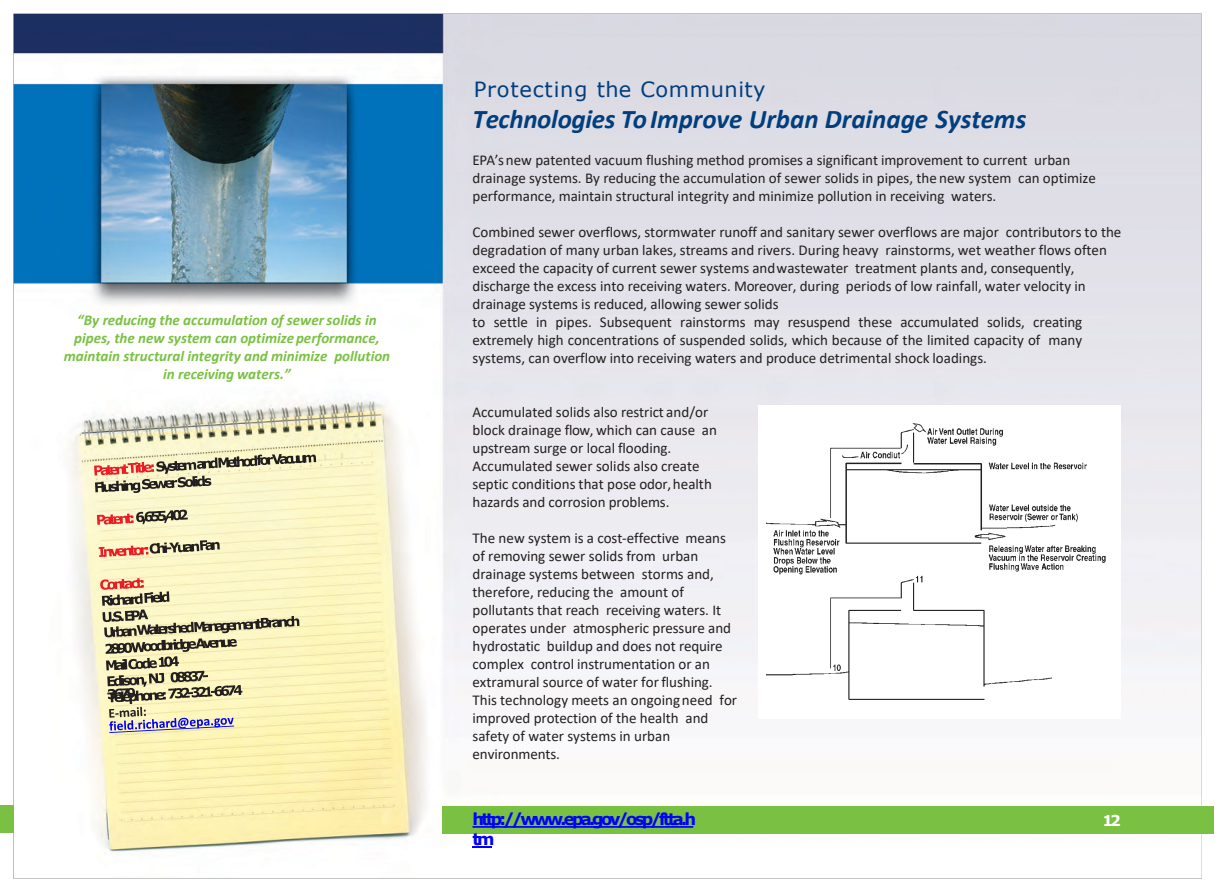
<style>
.page{position:relative;width:1215px;height:891px;background:#fff}
.page>*{position:absolute;margin:0;border:0;box-sizing:border-box;transform-origin:0 0}
.t1{font:italic 700 27px "Calibri";color:#003e7e}
.t2{font:21px "Verdana";letter-spacing:.025em;color:#003e7e}
.t3{font:700 16.5px/19.8px "Verdana";letter-spacing:-.17em;color:#00f}
.t4{font:15px/18px "Calibri";color:#231f20}
.t5{font:italic 700 15px/18px "Calibri";color:#7ac143;text-align:center}
.t6{font:700 15px "Verdana";color:#fff}
</style>
<div class="page">
<img style="left:0;top:13px;width:1214px;height:866px">
<div style="left:758px;top:405px;width:362px;height:313px;background:#fff"></div>
<svg style="left:94px;top:454px;width:222px;height:39px;background:#cfc2a2"></svg>
<svg style="left:97px;top:510px;width:91px;height:15px"></svg>
<svg style="left:99px;top:540px;width:121px;height:17px;background:#d0b092"></svg>
<svg style="left:100px;top:578px;width:199px;height:155px;background:#d5cea7"></svg>
<div style="left:0;top:806px;width:14px;height:27px;background:#7ac143"></div>
<img style="left:767px;top:423px;width:339px;height:277px">
<div style="left:442px;top:806px;width:771px;height:27px;background:#7ac143"></div>
<svg style="left:473px;top:826px;width:220px;height:2px"></svg>
<svg style="left:473px;top:846px;width:19px;height:2px"></svg>
<p class="t5" style="left:64px;top:310px;width:328px">“By reducing the accumulation of sewer solids in pipes, the new system can optimizeperformance, maintain structural integrity and minimize pollution in receiving waters.”</p>
<p class="t2" style="left:474px;top:75px;width:293px">Protecting the Community</p>
<h1 class="t1" style="left:473px;top:100px;width:555px">Technologies To Improve Urban Drainage Systems</h1>
<p class="t4" style="left:473px;top:151px;width:625px">EPA’s new patented vacuum flushing method promises a significant improvement to current urban drainage systems. By reducing the accumulation of sewer solids in pipes, the new system can optimize performance, maintain structural integrity and minimize pollution in receiving waters.</p>
<p class="t4" style="left:473px;top:222px;width:650px">Combined sewer overflows, stormwater runoff and sanitary sewer overflows are major contributors to the degradation of many urban lakes, streams and rivers. During heavy rainstorms, wet weather flows often exceed the capacity of current sewer systems andwastewater treatment plants and, consequently, discharge the excess into receiving waters. Moreover, during periods of low rainfall, water velocity in drainage systems is reduced, allowing sewer solids</p>
<p class="t4" style="left:473px;top:312px;width:611px;text-align:justify">to settle in pipes. Subsequent rainstorms may resuspend these accumulated solids, creating extremely high concentrations of suspended solids, which because of the limited capacity of many systems, can overflow into receiving waters and produce detrimental shock loadings.</p>
<p class="t4" style="left:473px;top:403px;width:246px">Accumulated solids also restrict and/or block drainage flow, which can cause an upstream surge or local flooding.</p>
<p class="t4" style="left:473px;top:457px;width:241px">Accumulated sewer solids also create septic conditions that pose odor,health hazards and corrosion problems.</p>
<p class="t4" style="left:473px;top:529px;width:266px">The new system is a cost-effective means of removing sewer solids from urban drainage systems between storms and, therefore, reducing the amount of pollutants that reach receiving waters. It operates under atmospheric pressure and hydrostatic buildup and does not require complex control instrumentation or an extramural source of water for flushing.<br>This technology meets an ongoingneed for improved protection of the health and safety of water systems in urban environments.</p>
<p class="t3" style="left:473px;top:809px;width:225px">http://www.epa.gov/osp/ftta.h tm</p>
<p class="t6" style="left:1102px;top:810px;width:20px">12</p>
</div>
